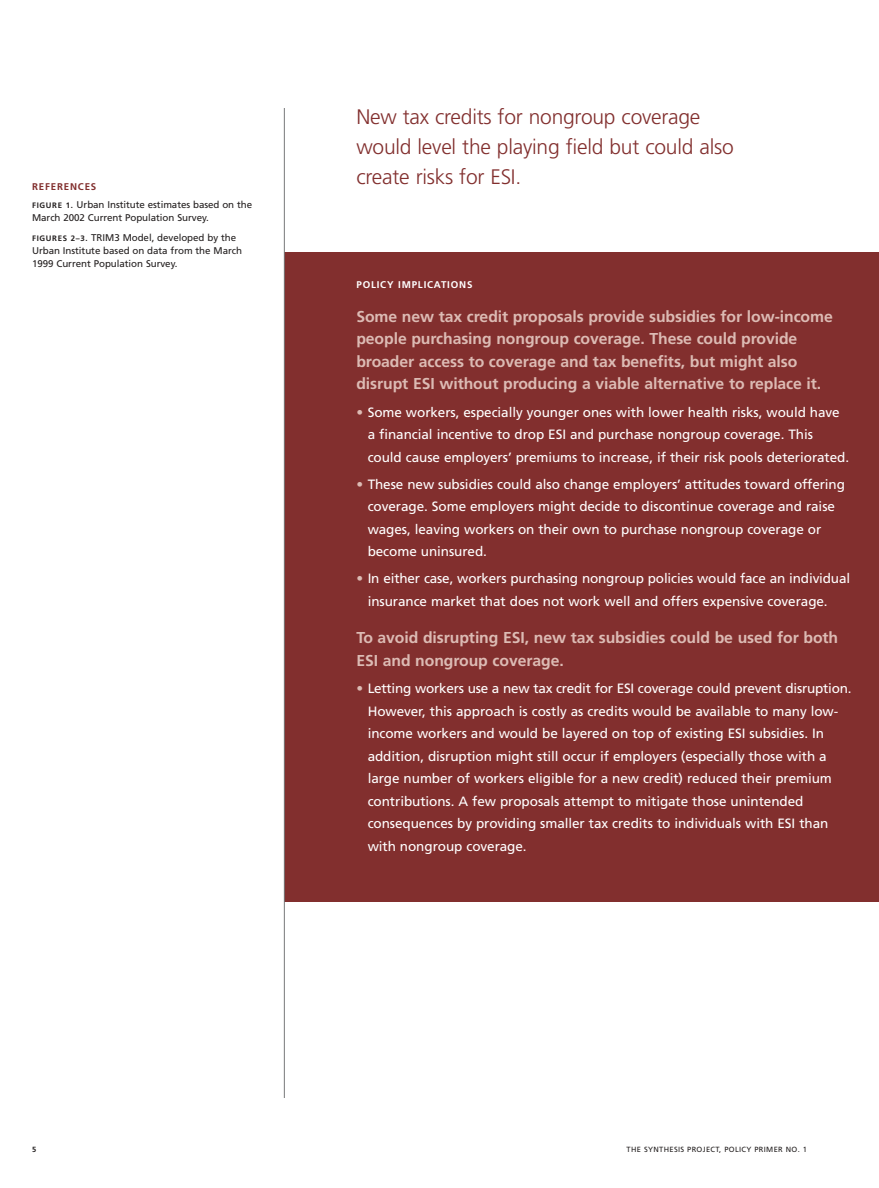
<style>
.page{position:relative;width:879px;height:1188px;background:#fff}
.page>*{position:absolute;margin:0;border:0;box-sizing:border-box;transform-origin:0 0}
.t1{font:300 21px/30px "Frutiger";letter-spacing:-.01em;color:#822f2e}
.t2{font:700 15.75px/22.5px "Frutiger";letter-spacing:-.005em;color:#dcbbb4}
.t3{font:13.5px/22.5px "Frutiger";letter-spacing:-.005em;color:#fff}
.t4{font:9.75px/17.9px "Frutiger";letter-spacing:-.005em;color:#231f1f}
.t5{font:700 9.75px "Frutiger";letter-spacing:.085em;color:#fff}
.t6{font:7.5px "Frutiger";letter-spacing:.045em;color:#231f1f}
.t7{font:700 7.5px "Frutiger";color:#231f1f}
.s1{font-weight:700;color:#822f2e}
.s2{font-weight:700;font-size:7.8px}
.s3{color:#dcbbb4}
</style>
<div class="page">
<div style="left:284px;top:252px;width:594px;height:649px;background:#822f2e"></div>
<hr style="left:284px;top:108px;width:1px;height:990px;background:#77787a">
<p class="t4" style="left:32px;top:179px;width:221px"><span class="s1">REFERENCES<br></span><span class="s2">FIGURE 1.</span> Urban Institute estimates based on the</p>
<p class="t4" style="left:32px;top:209px;width:205px;line-height:19.6px">March 2002 Current Population Survey.<br><span class="s2">FIGURES 2–3.</span> TRIM3 Model, developed by the</p>
<p class="t4" style="left:32px;top:245px;width:211px;line-height:13.2px">Urban Institute based on data from the March<br>1999 Current Population Survey.</p>
<h1 class="t1" style="left:356px;top:103px;width:378px">New tax credits for nongroup coverage would level the playing field but could also create risks for ESI.</h1>
<p class="t5" style="left:356px;top:281px;width:117px">POLICY IMPLICATIONS</p>
<p class="t2" style="left:356px;top:306px;width:477px">Some new tax credit proposals provide subsidies for low-income people purchasing nongroup coverage. These could provide broader access to coverage and tax benefits, but might also disrupt ESI without producing a viable alternative to replace it.</p>
<p class="t3" style="left:367px;top:402px;width:482px;text-indent:-11px"><span class="s3">•</span> Some workers, especially younger ones with lower health risks, would have a financial incentive to drop ESI and purchase nongroup coverage. This could cause employers’ premiums to increase, if their risk pools deteriorated.</p>
<p class="t3" style="left:367px;top:474px;width:478px;text-indent:-11px"><span class="s3">•</span> These new subsidies could also change employers’ attitudes toward offering coverage. Some employers might decide to discontinue coverage and raise wages, leaving workers on their own to purchase nongroup coverage or become uninsured.</p>
<p class="t3" style="left:367px;top:569px;width:483px;text-indent:-11px"><span class="s3">•</span> In either case, workers purchasing nongroup policies would face an individual insurance market that does not work well and offers expensive coverage.</p>
<p class="t2" style="left:356px;top:628px;width:483px">To avoid disrupting ESI, new tax subsidies could be used for both<br>ESI and nongroup coverage.</p>
<p class="t3" style="left:367px;top:678px;width:485px;text-indent:-11px"><span class="s3">•</span> Letting workers use a new tax credit for ESI coverage could prevent disruption.<br>However, this approach is costly as credits would be available to many low&shy;income workers and would be layered on top of existing ESI subsidies. In addition, disruption might still occur if employers (especially those with a large number of workers eligible for a new credit) reduced their premium contributions. A few proposals attempt to mitigate those unintended consequences by providing smaller tax credits to individuals with ESI than with nongroup coverage.</p>
<p class="t7" style="left:32px;top:1146px;width:6px">5</p>
<p class="t6" style="left:626px;top:1146px;width:182px">THE SYNTHESIS PROJECT, POLICY PRIMER NO. 1</p>
</div>
